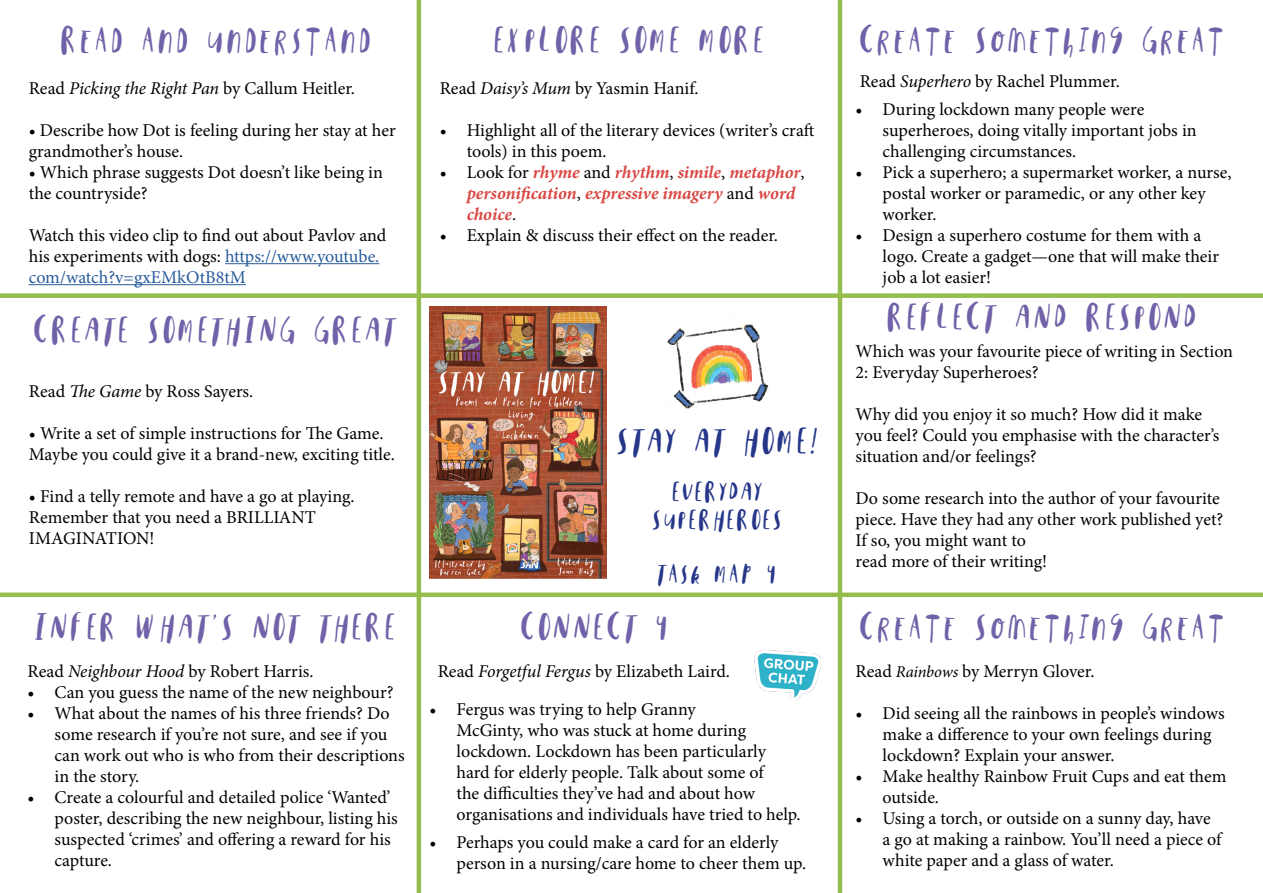
<style>
.page{position:relative;width:1263px;height:893px;background:#fff}
.page>*{position:absolute;margin:0;border:0;box-sizing:border-box;transform-origin:0 0}
.t1{font:48px "Happy Tum";color:#7161a8}
.t2{font:48px "Happy Tum";color:#263689}
.t3{font:36px/28.5px "Happy Tum";color:#263689;text-align:center}
.t4{font:18px/21px "Minion Pro";color:#000}
.t5{font:italic 700 18px/21px "Minion Pro";letter-spacing:-.005em;color:#d94844}
.s1{font-style:italic}
.s2{color:#275b9b}
.s3{font-weight:400;font-style:normal;color:#000}
.s4{font-style:italic;font-size:16.5px}
</style>
<div class="page">
<hr style="left:417px;top:0;width:4px;height:893px;background:#94bd4d">
<hr style="left:838px;top:0;width:4px;height:893px;background:#94bd4d">
<div style="left:0;top:293px;width:1263px;height:5px;background:#94bd4d"></div>
<div style="left:0;top:592px;width:1263px;height:5px;background:#94bd4d"></div>
<hr style="left:225px;top:263px;width:154px;height:1px;background:#275b9b">
<hr style="left:29px;top:284px;width:217px;height:1px;background:#275b9b">
<img style="left:429px;top:306px;width:178px;height:272px">
<img style="left:755px;top:649px;width:66px;height:50px">
<img style="left:629px;top:293px;width:169px;height:117px">
<h1 class="t1" style="left:62px;top:11px;width:315px">Read and Understand</h1>
<p class="t4" style="left:29px;top:78px;width:328px">Read <span class="s1">Picking the Right Pan</span> by Callum Heitler.</p>
<p class="t4" style="left:29px;top:120px;width:368px">• Describe how Dot is feeling during her stay at her grandmother’s house.</p>
<p class="t4" style="left:29px;top:162px;width:356px">• Which phrase suggests Dot doesn’t like being in the countryside?</p>
<p class="t4" style="left:29px;top:225px;width:359px">Watch this video clip to find out about Pavlov and his experiments with dogs: <span class="s2">https://www.youtube. com/watch?v=gxEMkOtB8tM</span></p>
<h1 class="t1" style="left:35px;top:300px;width:367px">CREATE SOMETHING GREAT</h1>
<p class="t4" style="left:29px;top:381px;width:226px">Read <span class="s1">The Game</span> by Ross Sayers.</p>
<p class="t4" style="left:29px;top:423px;width:367px">• Write a set of simple instructions for The Game.<br>Maybe you could give it a brand-new, exciting title.</p>
<p class="t4" style="left:29px;top:486px;width:327px">• Find a telly remote and have a go at playing.<br>Remember that you need a BRILLIANT<br>IMAGINATION!</p>
<h1 class="t1" style="left:36px;top:597px;width:365px">INFER WHAT'S NOT THERE</h1>
<p class="t4" style="left:28px;top:661px;width:287px">Read <span class="s1">Neighbour Hood</span> by Robert Harris.</p>
<p class="t4" style="left:28px;top:682px;width:368px">• Can you guess the name of the new neighbour?</p>
<p class="t4" style="left:55px;top:703px;width:351px;text-indent:-27px">• What about the names of his three friends? Do some research if you’re not sure, and see if you can work out who is who from their descriptions in the story.</p>
<p class="t4" style="left:55px;top:787px;width:345px;text-indent:-27px">• Create a colourful and detailed police ‘Wanted’ poster, describing the new neighbour, listing his suspected ‘crimes’ and offering a reward for his capture.</p>
<h1 class="t1" style="left:495px;top:11px;width:274px">ExPLORE SOME MORE</h1>
<h1 class="t1" style="left:860px;top:11px;width:370px">Create Something Great</h1>
<p class="t4" style="left:440px;top:78px;width:261px">Read <span class="s1">Daisy’s Mum</span> by Yasmin Hanif.</p>
<p class="t4" style="left:467px;top:120px;width:349px;text-indent:-27px">• Highlight all of the literary devices (writer’s craft tools) in this poem.</p>
<p class="t5" style="left:467px;top:161px;width:340px;text-indent:-27px"><span class="s3">• Look for</span> rhyme <span class="s3">and</span> rhythm<span class="s3">,</span> simile<span class="s3">,</span> metaphor<span class="s3">, </span>personification<span class="s3">,</span> expressive imagery <span class="s3">and</span> word choice<span class="s3">.</span></p>
<p class="t4" style="left:440px;top:225px;width:340px">• Explain &amp; discuss their effect on the reader.</p>
<h1 class="t2" style="left:617px;top:412px;width:204px">STAY AT HOME!</h1>
<h2 class="t3" style="left:653px;top:476px;width:134px">EVERYDAY<br>SUPERHEROES</h2>
<h2 class="t3" style="left:658px;top:558px;width:123px">Task Map 4</h2>
<p class="t4" style="left:860px;top:71px;width:262px">Read <span class="s1">Superhero</span> by Rachel Plummer.</p>
<p class="t4" style="left:883px;top:99px;width:315px;text-indent:-27px">• During lockdown many people were superheroes, doing vitally important jobs in challenging circumstances.</p>
<p class="t4" style="left:883px;top:162px;width:350px;text-indent:-27px">• Pick a superhero; a supermarket worker, a nurse, postal worker or paramedic, or any other key worker.</p>
<p class="t4" style="left:883px;top:225px;width:338px;text-indent:-27px">• Design a superhero costume for them with a logo. Create a gadget—one that will make their job a lot easier!</p>
<h1 class="t1" style="left:888px;top:287px;width:314px">REFLECT AND RESPOND</h1>
<p class="t4" style="left:856px;top:341px;width:379px">Which was your favourite piece of writing in Section<br>2: Everyday Superheroes?</p>
<p class="t4" style="left:856px;top:404px;width:365px">Why did you enjoy it so much? How did it make you feel? Could you emphasise with the character’s situation and/or feelings?</p>
<p class="t4" style="left:856px;top:488px;width:369px">Do some research into the author of your favourite piece. Have they had any other work published yet?<br>If so, you might want to<br>read more of their writing!</p>
<h1 class="t1" style="left:521px;top:597px;width:153px">CONNECT 4</h1>
<h1 class="t1" style="left:860px;top:597px;width:370px">Create Something Great</h1>
<p class="t4" style="left:438px;top:661px;width:294px">Read <span class="s1">Forgetful Fergus</span> by Elizabeth Laird.</p>
<p class="t4" style="left:456px;top:698px;width:346px;text-indent:-27px">• Fergus was trying to help Granny<br>McGinty, who was stuck at home during lockdown. Lockdown has been particularly hard for elderly people. Talk about some of<br>the difficulties they’ve had and about how organisations and individuals have tried to help.</p>
<p class="t4" style="left:456px;top:832px;width:351px;text-indent:-27px">• Perhaps you could make a card for an elderly person in a nursing/care home to cheer them up.</p>
<p class="t4" style="left:856px;top:661px;width:240px">Read <span class="s4">Rainbows</span> by Merryn Glover.</p>
<p class="t4" style="left:883px;top:703px;width:343px;text-indent:-27px">• Did seeing all the rainbows in people’s windows make a difference to your own feelings during lockdown? Explain your answer.</p>
<p class="t4" style="left:883px;top:766px;width:345px;text-indent:-27px">• Make healthy Rainbow Fruit Cups and eat them outside.</p>
<p class="t4" style="left:883px;top:808px;width:340px;text-indent:-27px">• Using a torch, or outside on a sunny day, have a go at making a rainbow. You’ll need a piece of white paper and a glass of water.</p>
</div>
